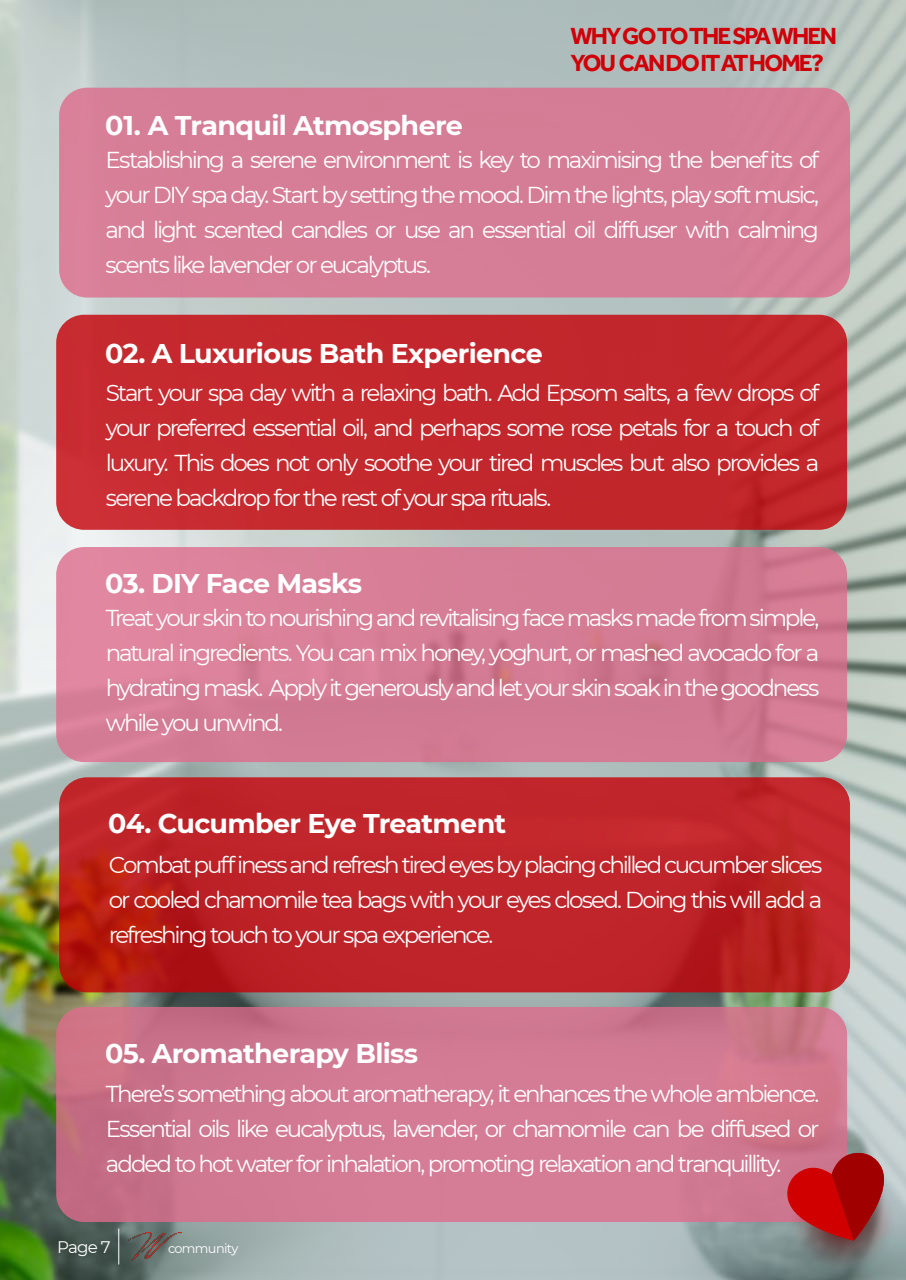
<style>
.page{position:relative;width:906px;height:1280px;background:#fff}
.page>*{position:absolute;margin:0;border:0;box-sizing:border-box;transform-origin:0 0}
.t1{font:700 27px "Montserrat";letter-spacing:-.025em;color:#fff}
.t2{font:700 24px/27px "Effra Trial";letter-spacing:-.075em;color:#cf0007}
.t3{font:23px/35px "Montserrat";letter-spacing:-.09em;color:#fff;text-align:justify}
.t4{font:16.7px "Montserrat";color:#fff}
.t5{font:12.9px "Montserrat";letter-spacing:-.05em;color:#fff}
</style>
<div class="page">
<img style="left:0;top:0;width:906px;height:1280px">
<hr style="left:119px;top:1229px;width:1px;height:35px;background:#fff">
<img style="left:128px;top:1233px;width:55px;height:27px">
<div style="left:59px;top:88px;width:791px;height:210px;background:#d57d96;border-radius:28px"></div>
<div style="left:56px;top:315px;width:791px;height:215px;background:#c3282d;border-radius:28px"></div>
<div style="left:56px;top:547px;width:791px;height:215px;background:#d57c95;border-radius:28px"></div>
<svg style="left:59px;top:777px;width:791px;height:215px;background:#bd2226"></svg>
<svg style="left:56px;top:1007px;width:791px;height:215px;background:#cf7790"></svg>
<svg style="left:785px;top:1149px;width:110px;height:123px;background:#a24c4f"></svg>
<p class="t1" style="left:105px;top:106px;width:359px">01. A Tranquil Atmosphere</p>
<p class="t2" style="left:571px;top:24px;width:268px">WHY GO TO THE SPA WHEN<br>YOU CAN DO IT AT HOME?</p>
<p class="t3" style="left:106px;top:141px;width:715px">Establishing a serene environment is key to maximising the benefits of your DIY spa day. Start by setting the mood. Dim the lights, play soft music, and light scented candles or use an essential oil diffuser with calming scents like lavender or eucalyptus.</p>
<p class="t1" style="left:105px;top:334px;width:439px">02. A Luxurious Bath Experience</p>
<p class="t3" style="left:106px;top:375px;width:715px">Start your spa day with a relaxing bath. Add Epsom salts, a few drops of your preferred essential oil, and perhaps some rose petals for a touch of luxury. This does not only soothe your tired muscles but also provides a serene backdrop for the rest of your spa rituals.</p>
<p class="t1" style="left:105px;top:564px;width:258px">03. DIY Face Masks</p>
<p class="t3" style="left:106px;top:599px;width:715px">Treat your skin to nourishing and revitalising face masks made from simple, natural ingredients. You can mix honey, yoghurt, or mashed avocado for a hydrating mask. Apply it generously and let your skin soak in the goodness while you unwind.</p>
<p class="t1" style="left:108px;top:803px;width:400px">04. Cucumber Eye Treatment</p>
<p class="t3" style="left:109px;top:847px;width:715px">Combat puffiness and refresh tired eyes by placing chilled cucumber slices or cooled chamomile tea bags with your eyes closed. Doing this will add a refreshing touch to your spa experience.</p>
<p class="t1" style="left:105px;top:1034px;width:314px">05. Aromatherapy Bliss</p>
<p class="t3" style="left:106px;top:1075px;width:715px">There’s something about aromatherapy, it enhances the whole ambience.<br>Essential oils like eucalyptus, lavender, or chamomile can be diffused or added to hot water for inhalation, promoting relaxation and tranquillity.</p>
<p class="t4" style="left:57px;top:1236px;width:55px">Page 7</p>
<p class="t5" style="left:168px;top:1240px;width:72px">community</p>
</div>
